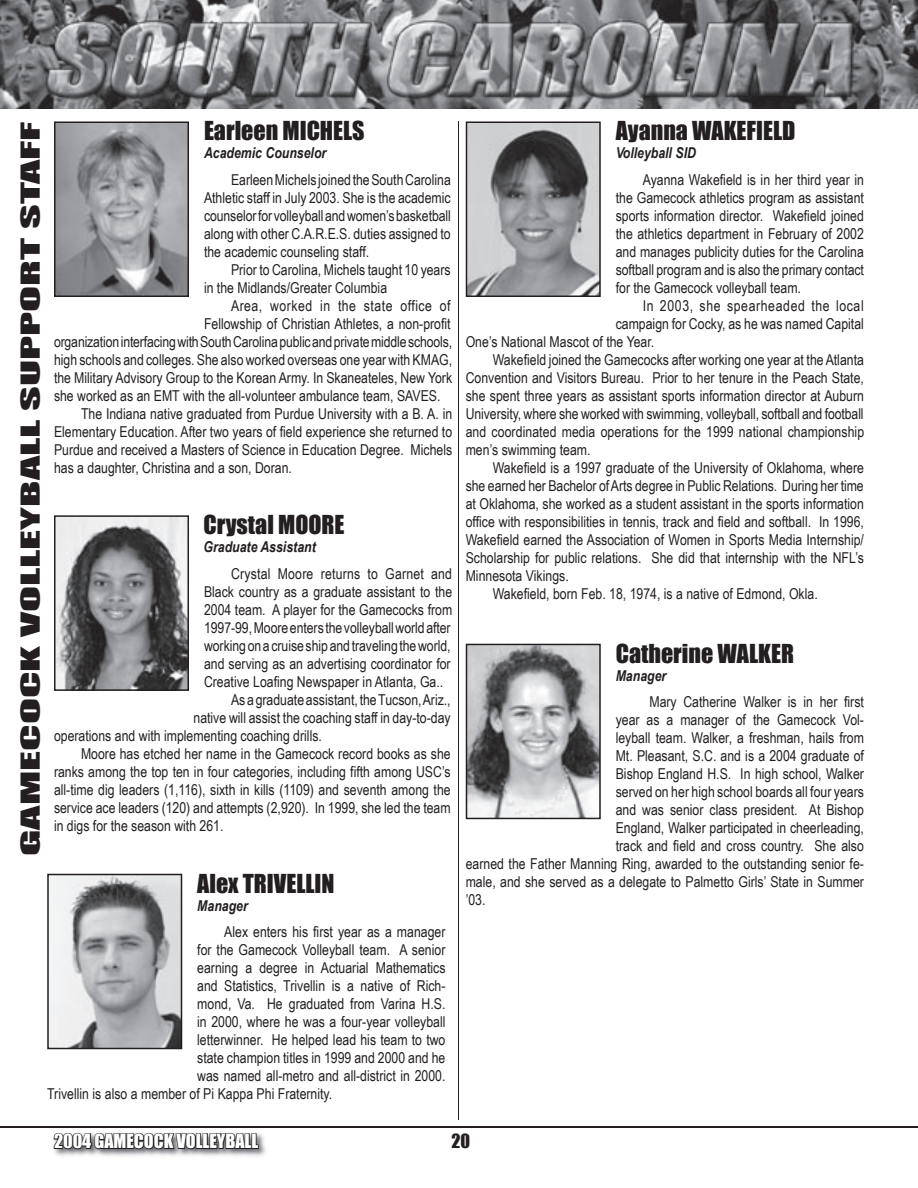
<style>
.page{position:relative;width:918px;height:1188px;background:#fff}
.page>*{position:absolute;margin:0;border:0;box-sizing:border-box;transform-origin:0 0}
.t1{font:24px "Impact";color:#231f20}
.t2{font:24px "Impact";color:#231f20;scale:2 1}
.t3{font:18px "Impact";color:#fff}
.t4{font:18px "Impact";color:#231f20}
.t5{font:15px/18px "Arial Narrow";color:#231f20;text-align:justify}
.t6{font:italic 700 15px "Arial Narrow";color:#231f20}
.t7{font:15px "Arial Narrow";letter-spacing:.035em;color:#231f20}
.t8{font:15px "Arial Narrow";letter-spacing:.04em;color:#231f20}
</style>
<div class="page">
<img style="left:260px;top:1134px;width:6px;height:22px">
<svg style="left:53px;top:1132px;width:207px;height:24px;background:#7b7a7c"></svg>
<hr style="left:0;top:1126px;width:918px;height:2px;background:#231f20">
<img style="left:0;top:0;width:918px;height:108px">
<svg style="left:54px;top:122px;width:135px;height:175px;background:#909195"></svg>
<svg style="left:466px;top:122px;width:135px;height:175px;background:#949597"></svg>
<svg style="left:54px;top:515px;width:135px;height:176px;background:#7d7d7f"></svg>
<hr style="left:459px;top:122px;width:1px;height:998px;background:#231f20">
<svg style="left:47px;top:874px;width:135px;height:175px"></svg>
<svg style="left:466px;top:644px;width:135px;height:175px;background:#9e9ea0"></svg>
<h1 class="t2" style="left:16px;top:856px;width:369px;rotate:-90deg">GAMECOCK VOLLEYBALL SUPPORT STAFF</h1>
<h1 class="t1" style="left:204px;top:116px;width:162px">Earleen MICHELS</h1>
<p class="t6" style="left:204px;top:144px;width:124px">Academic Counselor</p>
<p class="t5" style="left:204px;top:171px;width:248px;text-indent:27px">Earleen Michels joined the South Carolina Athletic staff in July 2003. She is the academic counselor for volleyball and women’s basketball along with other C.A.R.E.S. duties assigned to the academic counseling staff.</p>
<p class="t5" style="left:204px;top:261px;width:248px;text-indent:27px">Prior to Carolina, Michels taught 10 years in the Midlands/Greater Columbia</p>
<p class="t7" style="left:231px;top:297px;width:221px">Area, worked in the state office of</p>
<p class="t5" style="left:204px;top:315px;width:248px">Fellowship of Christian Athletes, a non-profit</p>
<p class="t5" style="left:54px;top:333px;width:400px">organization interfacing with South Carolina public and private middle schools,</p>
<p class="t5" style="left:54px;top:351px;width:400px">high schools and colleges. She also worked overseas one year with KMAG,</p>
<p class="t5" style="left:54px;top:369px;width:400px">the Military Advisory Group to the Korean Army. In Skaneateles, New York</p>
<p class="t5" style="left:54px;top:387px;width:388px">she worked as an EMT with the all-volunteer ambulance team, SAVES.</p>
<p class="t5" style="left:81px;top:405px;width:373px">The Indiana native graduated from Purdue University with a B. A. in</p>
<p class="t5" style="left:54px;top:423px;width:400px">Elementary Education. After two years of field experience she returned to</p>
<p class="t5" style="left:54px;top:441px;width:400px">Purdue and received a Masters of Science in Education Degree. Michels</p>
<p class="t5" style="left:54px;top:459px;width:239px">has a daughter, Christina and a son, Doran.</p>
<h1 class="t1" style="left:204px;top:510px;width:142px">Crystal MOORE</h1>
<p class="t6" style="left:204px;top:538px;width:114px">Graduate Assistant</p>
<p class="t5" style="left:231px;top:565px;width:223px">Crystal Moore returns to Garnet and</p>
<p class="t5" style="left:204px;top:583px;width:250px">Black country as a graduate assistant to the</p>
<p class="t5" style="left:204px;top:601px;width:250px">2004 team. A player for the Gamecocks from</p>
<p class="t5" style="left:204px;top:619px;width:248px">1997-99, Moore enters the volleyball world after</p>
<p class="t5" style="left:204px;top:637px;width:248px">working on a cruise ship and traveling the world,</p>
<p class="t5" style="left:204px;top:655px;width:248px">and serving as an advertising coordinator for</p>
<p class="t5" style="left:204px;top:673px;width:241px">Creative Loafing Newspaper in Atlanta, Ga..</p>
<p class="t5" style="left:231px;top:691px;width:221px">As a graduate assistant, the Tucson, Ariz.,</p>
<p class="t5" style="left:194px;top:709px;width:259px">native will assist the coaching staff in day-to-day</p>
<p class="t5" style="left:54px;top:727px;width:269px">operations and with implementing coaching drills.</p>
<p class="t5" style="left:81px;top:745px;width:371px">Moore has etched her name in the Gamecock record books as she</p>
<p class="t5" style="left:54px;top:763px;width:398px">ranks among the top ten in four categories, including fifth among USC’s</p>
<p class="t5" style="left:54px;top:781px;width:398px">all-time dig leaders (1,116), sixth in kills (1109) and seventh among the</p>
<p class="t5" style="left:54px;top:799px;width:398px">service ace leaders (120) and attempts (2,920). In 1999, she led the team</p>
<p class="t5" style="left:54px;top:817px;width:171px">in digs for the season with 261.</p>
<h1 class="t1" style="left:197px;top:869px;width:139px">Alex TRIVELLIN</h1>
<p class="t6" style="left:197px;top:897px;width:52px">Manager</p>
<p class="t5" style="left:224px;top:923px;width:223px">Alex enters his first year as a manager</p>
<p class="t5" style="left:197px;top:941px;width:250px">for the Gamecock Volleyball team. A senior</p>
<p class="t5" style="left:197px;top:959px;width:250px">earning a degree in Actuarial Mathematics</p>
<p class="t5" style="left:197px;top:977px;width:250px">and Statistics, Trivellin is a native of Rich-</p>
<p class="t5" style="left:197px;top:995px;width:250px">mond, Va. He graduated from Varina H.S.</p>
<p class="t5" style="left:197px;top:1013px;width:250px">in 2000, where he was a four-year volleyball</p>
<p class="t5" style="left:197px;top:1031px;width:250px">letterwinner. He helped lead his team to two</p>
<p class="t5" style="left:197px;top:1049px;width:250px">state champion titles in 1999 and 2000 and he</p>
<p class="t5" style="left:197px;top:1067px;width:250px">was named all-metro and all-district in 2000.</p>
<p class="t5" style="left:47px;top:1085px;width:287px">Trivellin is also a member of Pi Kappa Phi Fraternity.</p>
<h1 class="t1" style="left:616px;top:116px;width:181px">Ayanna WAKEFIELD</h1>
<p class="t6" style="left:616px;top:144px;width:82px">Volleyball SID</p>
<p class="t5" style="left:616px;top:171px;width:250px;text-indent:27px">Ayanna Wakefield is in her third year in the Gamecock athletics program as assistant sports information director. Wakefield joined the athletics department in February of 2002 and manages publicity duties for the Carolina softball program and is also the primary contact for the Gamecock volleyball team.</p>
<p class="t8" style="left:643px;top:297px;width:223px">In 2003, she spearheaded the local</p>
<p class="t5" style="left:616px;top:315px;width:250px">campaign for Cocky, as he was named Capital</p>
<p class="t5" style="left:466px;top:333px;width:190px">One’s National Mascot of the Year.</p>
<p class="t5" style="left:493px;top:351px;width:373px">Wakefield joined the Gamecocks after working one year at the Atlanta</p>
<p class="t5" style="left:466px;top:369px;width:400px">Convention and Visitors Bureau. Prior to her tenure in the Peach State,</p>
<p class="t5" style="left:466px;top:387px;width:400px">she spent three years as assistant sports information director at Auburn</p>
<p class="t5" style="left:466px;top:405px;width:399px">University, where she worked with swimming, volleyball, softball and football</p>
<p class="t5" style="left:466px;top:423px;width:400px">and coordinated media operations for the 1999 national championship</p>
<p class="t5" style="left:466px;top:441px;width:126px">men’s swimming team.</p>
<p class="t5" style="left:493px;top:459px;width:373px">Wakefield is a 1997 graduate of the University of Oklahoma, where</p>
<p class="t5" style="left:466px;top:477px;width:400px">she earned her Bachelor of Arts degree in Public Relations. During her time</p>
<p class="t5" style="left:466px;top:495px;width:400px">at Oklahoma, she worked as a student assistant in the sports information</p>
<p class="t5" style="left:466px;top:513px;width:400px">office with responsibilities in tennis, track and field and softball. In 1996,</p>
<p class="t5" style="left:466px;top:531px;width:400px">Wakefield earned the Association of Women in Sports Media Internship/</p>
<p class="t5" style="left:466px;top:549px;width:400px">Scholarship for public relations. She did that internship with the NFL’s</p>
<p class="t5" style="left:466px;top:567px;width:105px">Minnesota Vikings.</p>
<p class="t5" style="left:493px;top:585px;width:327px">Wakefield, born Feb. 18, 1974, is a native of Edmond, Okla.</p>
<h1 class="t1" style="left:616px;top:638px;width:180px">Catherine WALKER</h1>
<p class="t6" style="left:616px;top:667px;width:52px">Manager</p>
<p class="t5" style="left:649px;top:693px;width:216px">Mary Catherine Walker is in her first</p>
<p class="t5" style="left:616px;top:711px;width:250px">year as a manager of the Gamecock Vol-</p>
<p class="t5" style="left:616px;top:729px;width:250px">leyball team. Walker, a freshman, hails from</p>
<p class="t5" style="left:616px;top:747px;width:250px">Mt. Pleasant, S.C. and is a 2004 graduate of</p>
<p class="t5" style="left:616px;top:765px;width:250px">Bishop England H.S. In high school, Walker</p>
<p class="t5" style="left:616px;top:783px;width:250px">served on her high school boards all four years</p>
<p class="t5" style="left:616px;top:801px;width:250px">and was senior class president. At Bishop</p>
<p class="t5" style="left:616px;top:819px;width:250px">England, Walker participated in cheerleading,</p>
<p class="t5" style="left:616px;top:837px;width:250px">track and field and cross country. She also</p>
<p class="t5" style="left:466px;top:855px;width:400px">earned the Father Manning Ring, awarded to the outstanding senior fe-</p>
<p class="t5" style="left:466px;top:873px;width:400px">male, and she served as a delegate to Palmetto Girls’ State in Summer</p>
<p class="t5" style="left:466px;top:891px;width:21px">’03.</p>
<p class="t3" style="left:54px;top:1130px;width:206px">2004 GAMECOCK VOLLEYBALL</p>
<p class="t4" style="left:451px;top:1130px;width:20px">20</p>
</div>
